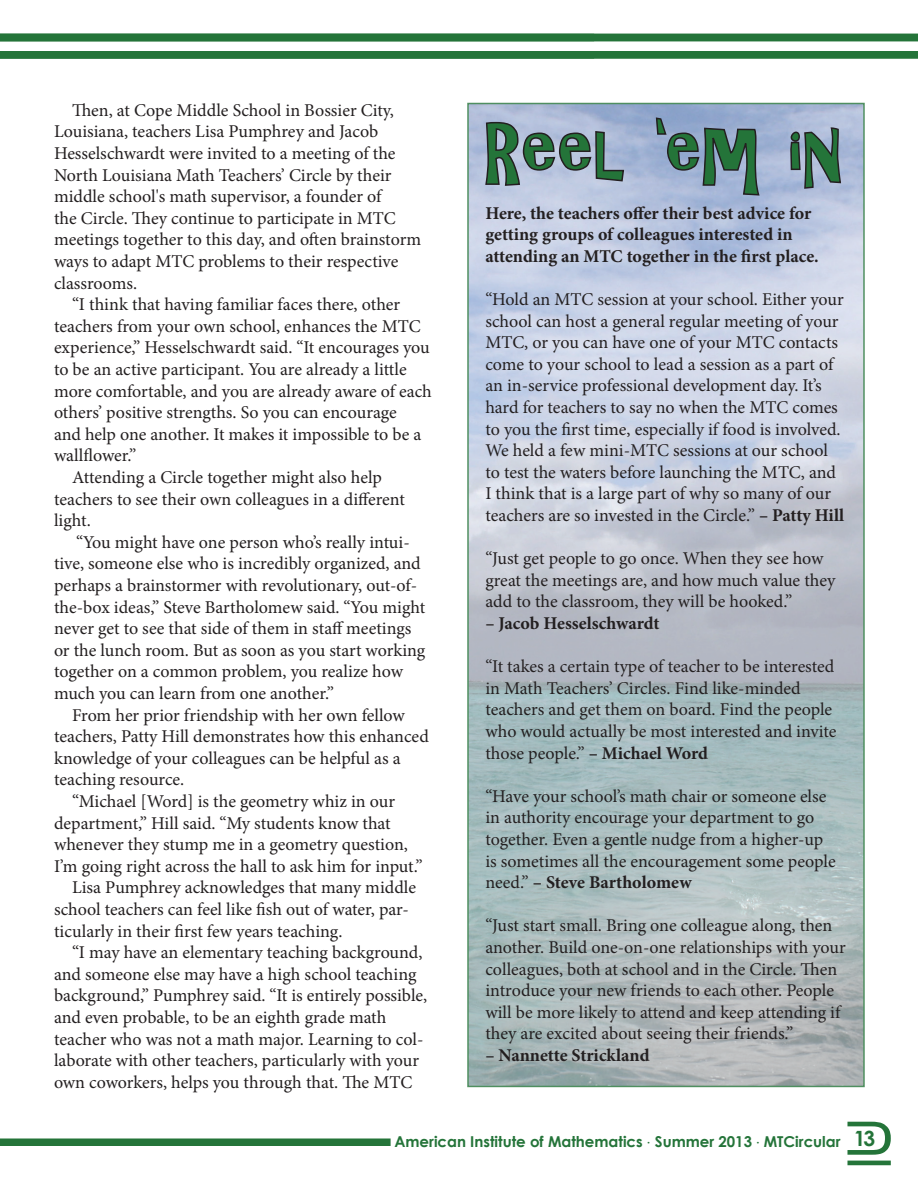
<style>
.page{position:relative;width:918px;height:1188px;background:#fff}
.page>*{position:absolute;margin:0;border:0;box-sizing:border-box;transform-origin:0 0}
.t1{font:79.5px "Gilligans Island";color:#247439}
.t2{font:72px "Cambria Math";color:#247439}
.t3{font:700 21px "Century Gothic";color:#247439}
.t4{font:18px/21.6px "Minion Pro";letter-spacing:-.005em;color:#231f20}
.t5{font:700 18px/21.6px "Minion Pro";color:#231f20}
.t6{font:700 15px "Century Gothic";color:#247439}
.s1{font-weight:700}
.s2{font-family:"Palatino Linotype";font-weight:400}
</style>
<div class="page">
<div style="left:0;top:1138px;width:391px;height:8px;background:#247439"></div>
<div style="left:0;top:51px;width:918px;height:7px;background:#247439"></div>
<div style="left:0;top:34px;width:918px;height:7px;background:#247439"></div>
<svg style="left:484px;top:121px;width:141px;height:66px;background:#a3adc3"></svg>
<svg style="left:655px;top:117px;width:106px;height:79px;background:#8f9fbd"></svg>
<svg style="left:789px;top:127px;width:53px;height:63px;background:#95a0ba"></svg>
<p class="t4" style="left:54px;top:99px;width:369px;text-indent:18px">Then, at Cope Middle School in Bossier City, Louisiana, teachers Lisa Pumphrey and Jacob Hesselschwardt were invited to a meeting of the North Louisiana Math Teachers’ Circle by their middle school's math supervisor, a founder of<br>the Circle. They continue to participate in MTC meetings together to this day, and often brainstorm ways to adapt MTC problems to their respective classrooms.</p>
<p class="t4" style="left:72px;top:294px;width:330px">“I think that having familiar faces there, other</p>
<p class="t4" style="left:54px;top:315px;width:368px">teachers from your own school, enhances the MTC</p>
<p class="t4" style="left:54px;top:337px;width:377px">experience,” Hesselschwardt said. “It encourages you</p>
<p class="t4" style="left:54px;top:359px;width:354px">to be an active participant. You are already a little</p>
<p class="t4" style="left:54px;top:380px;width:379px">more comfortable, and you are already aware of each</p>
<p class="t4" style="left:54px;top:402px;width:344px">others’ positive strengths. So you can encourage</p>
<p class="t4" style="left:54px;top:423px;width:369px">and help one another. It makes it impossible to be a</p>
<p class="t4" style="left:54px;top:445px;width:84px">wallflower.”</p>
<p class="t4" style="left:72px;top:467px;width:311px">Attending a Circle together might also help</p>
<p class="t4" style="left:54px;top:488px;width:352px">teachers to see their own colleagues in a different</p>
<p class="t4" style="left:54px;top:510px;width:38px">light.</p>
<p class="t4" style="left:76px;top:531px;width:335px">“You might have one person who’s really intui-</p>
<p class="t4" style="left:54px;top:553px;width:368px">tive, someone else who is incredibly organized, and</p>
<p class="t4" style="left:54px;top:575px;width:365px">perhaps a brainstormer with revolutionary, out-of-</p>
<p class="t4" style="left:54px;top:596px;width:373px">the-box ideas,” Steve Bartholomew said. “You might</p>
<p class="t4" style="left:54px;top:618px;width:359px">never get to see that side of them in staff meetings</p>
<p class="t4" style="left:54px;top:639px;width:373px">or the lunch room. But as soon as you start working</p>
<p class="t4" style="left:54px;top:661px;width:351px">together on a common problem, you realize how</p>
<p class="t4" style="left:54px;top:683px;width:281px">much you can learn from one another.”</p>
<p class="t4" style="left:72px;top:704px;width:334px">From her prior friendship with her own fellow</p>
<p class="t4" style="left:54px;top:726px;width:376px">teachers, Patty Hill demonstrates how this enhanced</p>
<p class="t4" style="left:54px;top:747px;width:348px">knowledge of your colleagues can be helpful as a</p>
<p class="t4" style="left:54px;top:769px;width:132px">teaching resource.</p>
<p class="t4" style="left:72px;top:791px;width:325px">“Michael [Word] is the geometry whiz in our</p>
<p class="t4" style="left:54px;top:812px;width:338px">department,” Hill said. “My students know that</p>
<p class="t4" style="left:54px;top:834px;width:356px">whenever they stump me in a geometry question,</p>
<p class="t4" style="left:54px;top:855px;width:370px">I’m going right across the hall to ask him for input.”</p>
<p class="t4" style="left:72px;top:877px;width:346px">Lisa Pumphrey acknowledges that many middle</p>
<p class="t4" style="left:54px;top:899px;width:356px">school teachers can feel like fish out of water, par-</p>
<p class="t4" style="left:54px;top:920px;width:290px">ticularly in their first few years teaching.</p>
<p class="t4" style="left:72px;top:942px;width:352px">“I may have an elementary teaching background,</p>
<p class="t4" style="left:54px;top:963px;width:364px">and someone else may have a high school teaching</p>
<p class="t4" style="left:54px;top:985px;width:375px">background,” Pumphrey said. “It is entirely possible,</p>
<p class="t4" style="left:54px;top:1007px;width:334px">and even probable, to be an eighth grade math</p>
<p class="t4" style="left:54px;top:1028px;width:371px">teacher who was not a math major. Learning to col-</p>
<p class="t4" style="left:54px;top:1050px;width:367px">laborate with other teachers, particularly with your</p>
<p class="t4" style="left:54px;top:1071px;width:360px">own coworkers, helps you through that. The MTC</p>
<h1 class="t1" style="left:486px;top:116px;width:358px">Reel ‘em in</h1>
<p class="t5" style="left:485px;top:202px;width:335px">Here, the teachers offer their best advice for getting groups of colleagues interested in attending an MTC together in the first place.</p>
<p class="t4" style="left:485px;top:289px;width:360px">“Hold an MTC session at your school. Either your school can host a general regular meeting of your MTC, or you can have one of your MTC contacts come to your school to lead a session as a part of an in-service professional development day. It’s hard for teachers to say no when the MTC comes to you the first time, especially if food is involved.<br>We held a few mini-MTC sessions at our school to test the waters before launching the MTC, and I think that is a large part of why so many of our teachers are so invested in the Circle.” <span class="s1">– Patty Hill</span></p>
<p class="t4" style="left:485px;top:548px;width:352px">“Just get people to go once. When they see how great the meetings are, and how much value they add to the classroom, they will be hooked.”</p>
<p class="t5" style="left:485px;top:612px;width:176px">– Jacob Hesselschwardt</p>
<p class="t4" style="left:485px;top:656px;width:353px">“It takes a certain type of teacher to be interested in Math Teachers’ Circles. Find like-minded teachers and get them on board. Find the people who would actually be most interested and invite those people.” <span class="s1">– Michael Word</span></p>
<p class="t4" style="left:485px;top:785px;width:352px">“Have your school’s math chair or someone else in authority encourage your department to go together. Even a gentle nudge from a higher-up is sometimes all the encouragement some people need.” <span class="s1">– Steve Bartholomew</span></p>
<p class="t4" style="left:485px;top:915px;width:362px">“Just start small. Bring one colleague along, then another. Build one-on-one relationships with your colleagues, both at school and in the Circle. Then introduce your new friends to each other. People will be more likely to attend and keep attending if they are excited about seeing their friends.”</p>
<p class="t5" style="left:485px;top:1044px;width:166px">– Nannette Strickland</p>
<h2 class="t2" style="left:842px;top:1098px;width:55px">⊇</h2>
<p class="t3" style="left:854px;top:1125px;width:23px">13</p>
<p class="t6" style="left:394px;top:1132px;width:448px">American Institute of Mathematics <span class="s2">·</span> Summer 2013 <span class="s2">·</span> MTCircular</p>
</div>
